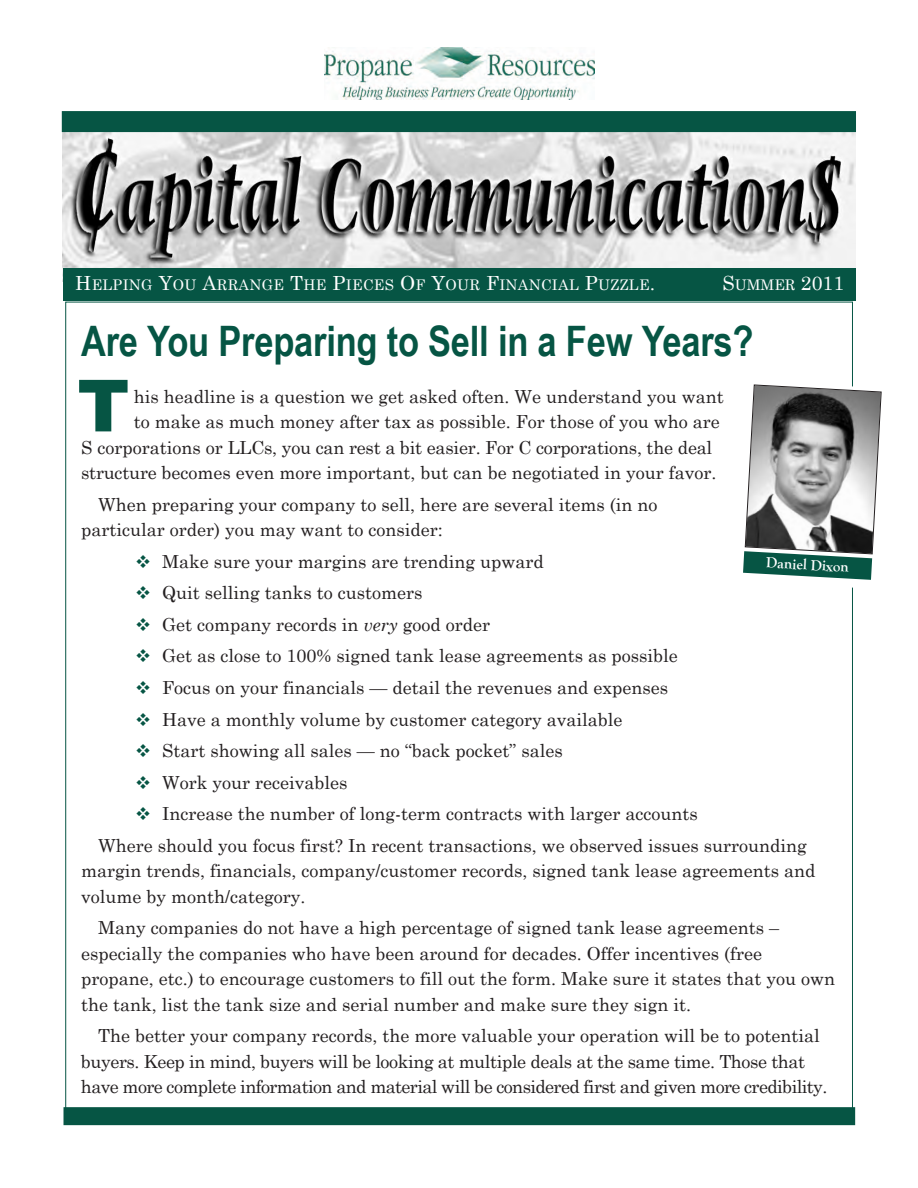
<style>
.page{position:relative;width:918px;height:1188px;background:#fff}
.page>*{position:absolute;margin:0;border:0;box-sizing:border-box;transform-origin:0 0}
.t1{font:900 72px "Arial";color:#065544}
.t2{font:700 42px "Arial Narrow";letter-spacing:-.005em;color:#065544}
.t3{font:19.5px "Century Schoolbook";color:#fff}
.t4{font:18px/25.5px "Century Schoolbook";color:#231f20}
.t5{font:18px/25.5px "Century Schoolbook";letter-spacing:-.02em;color:#231f20}
.t6{font:700 15px "Goudy Old Style T";color:#fff}
.t7{font:14.7px "Century Schoolbook";letter-spacing:.02em;color:#fff}
.s1{font-size:19.5px}
.s2{font-size:14.7px}
.s3{color:#065544}
.s4{font-style:italic}
</style>
<div class="page">
<img style="left:63px;top:132px;width:792px;height:136px">
<div style="left:64px;top:1107px;width:791px;height:18px;background:#065544"></div>
<div style="left:63px;top:268px;width:793px;height:33px;background:#065544"></div>
<div style="left:62px;top:111px;width:794px;height:21px;background:#065544"></div>
<img style="left:324px;top:47px;width:270px;height:52px">
<svg style="left:743px;top:384px;width:139px;height:204px"></svg>
<p class="t7" style="left:75px;top:276px;width:582px"><span class="s1">H</span>elping <span class="s1">Y</span>ou <span class="s1">A</span>rrAnge <span class="s1">T</span>He <span class="s1">p</span>ieces <span class="s1">o</span>f <span class="s1">Y</span>our <span class="s1">f</span>inAnciAl <span class="s1">p</span>uzzle<span class="s1">.</span></p>
<p class="t3" style="left:723px;top:271px;width:123px">s<span class="s2">ummer</span> 2011</p>
<h2 class="t2" style="left:81px;top:316px;width:674px">Are You Preparing to Sell in a Few Years?</h2>
<p class="t4" style="left:134px;top:383px;width:592px">his headline is a question we get asked often. We understand you want</p>
<p class="t4" style="left:134px;top:408px;width:588px">to make as much money after tax as possible. for those of you who are</p>
<p class="t4" style="left:81px;top:434px;width:633px">s corporations or llcs, you can rest a bit easier. for c corporations, the deal</p>
<p class="t4" style="left:81px;top:459px;width:637px">structure becomes even more important, but can be negotiated in your favor.</p>
<p class="t4" style="left:81px;top:491px;width:578px;text-indent:17px">When preparing your company to sell, here are several items (in no particular order) you may want to consider:</p>
<p class="t4" style="left:135px;top:548px;width:410px"><span class="s3">❖</span> make sure your margins are trending upward</p>
<p class="t4" style="left:135px;top:580px;width:289px"><span class="s3">❖</span> Quit selling tanks to customers</p>
<p class="t4" style="left:135px;top:611px;width:356px"><span class="s3">❖</span> get company records in <span class="s4">very</span> good order</p>
<p class="t4" style="left:135px;top:643px;width:544px"><span class="s3">❖</span> get as close to 100% signed tank lease agreements as possible</p>
<p class="t4" style="left:135px;top:674px;width:535px"><span class="s3">❖</span> focus on your financials — detail the revenues and expenses</p>
<p class="t4" style="left:135px;top:706px;width:489px"><span class="s3">❖</span> Have a monthly volume by customer category available</p>
<p class="t4" style="left:135px;top:737px;width:429px"><span class="s3">❖</span> start showing all sales — no “back pocket” sales</p>
<p class="t4" style="left:135px;top:769px;width:214px"><span class="s3">❖</span> Work your receivables</p>
<p class="t4" style="left:98px;top:798px;width:710px;line-height:31.5px;text-indent:37px"><span class="s3">❖</span> increase the number of long-term contracts with larger accounts<br>Where should you focus first? in recent transactions, we observed issues surrounding</p>
<p class="t4" style="left:81px;top:858px;width:736px">margin trends, financials, company/customer records, signed tank lease agreements and volume by month/category.</p>
<p class="t4" style="left:81px;top:915px;width:756px;text-indent:17px">many companies do not have a high percentage of signed tank lease agreements – especially the companies who have been around for decades. offer incentives (free propane, etc.) to encourage customers to fill out the form. make sure it states that you own the tank, list the tank size and serial number and make sure they sign it.</p>
<p class="t5" style="left:81px;top:1023px;width:748px;text-indent:17px">The better your company records, the more valuable your operation will be to potential buyers. Keep in mind, buyers will be looking at multiple deals at the same time. Those that have more complete information and material will be considered first and given more credibility.</p>
<h1 class="t1" style="left:77px;top:352px;width:53px">T</h1>
<p class="t6" style="left:767px;top:554px;width:84px;rotate:3deg">Daniel Dixon</p>
</div>
